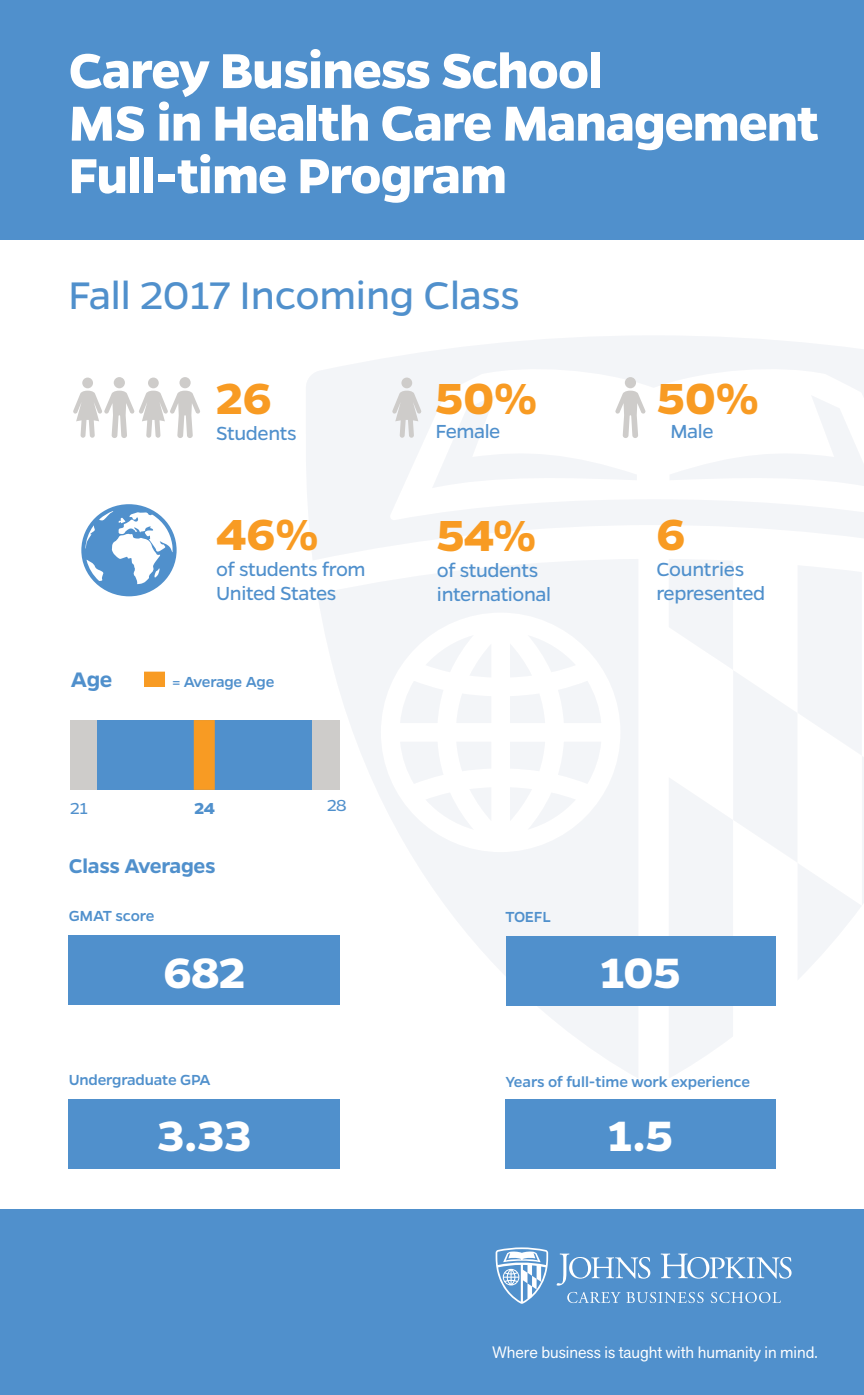
<style>
.page{position:relative;width:864px;height:1395px;background:#fff}
.page>*{position:absolute;margin:0;border:0;box-sizing:border-box;transform-origin:0 0}
.t1{font:700 55.5px/52.5px "Gentona";letter-spacing:-.02em;color:#fff}
.t2{font:700 49.2px "Gentona";color:#f89b23}
.t3{font:700 48px "Gentona";color:#fff}
.t4{font:43.5px "Gentona";letter-spacing:-.01em;color:#5090cc}
.t5{font:600 23.7px "Gentona";color:#5090cc}
.t6{font:600 22.5px "Gentona";letter-spacing:-.01em;color:#5090cc}
.t7{font:21.45px/24.3px "Gentona";letter-spacing:-.02em;color:#5090cc}
.t8{font:18px "Gentona";color:#5090cc}
.t9{font:700 18px "Gentona";color:#5090cc}
.t10{font:500 16.5px "Gentona";letter-spacing:-.01em;color:#5090cc}
.t11{font:16.35px "Akzid Grtsk Next";color:#fff}
</style>
<div class="page">
<div style="left:70px;top:720px;width:270px;height:70px;background:#ceccca"></div>
<div style="left:97px;top:720px;width:214px;height:70px;background:#5090cc"></div>
<div style="left:194px;top:720px;width:21px;height:70px;background:#f89b23"></div>
<div style="left:144px;top:672px;width:21px;height:15px;background:#f89b23"></div>
<div style="left:0;top:0;width:864px;height:240px;background:#5090cc"></div>
<svg style="left:669px;top:561px;width:195px;height:517px"></svg>
<svg style="left:318px;top:561px;width:320px;height:517px"></svg>
<svg style="left:306px;top:336px;width:558px;height:225px;fill:#f3f5f8"></svg>
<svg style="left:669px;top:395px;width:195px;height:93px"></svg>
<div style="left:0;top:1209px;width:864px;height:186px;background:#5090cc"></div>
<svg style="left:496px;top:1247px;width:52px;height:57px"></svg>
<svg style="left:557px;top:1254px;width:93px;height:32px"></svg>
<svg style="left:661px;top:1254px;width:131px;height:25px"></svg>
<svg style="left:567px;top:1292px;width:137px;height:11px"></svg>
<svg style="left:711px;top:1292px;width:70px;height:11px"></svg>
<div style="left:114px;top:377px;width:11px;height:11px;background:#ceccca;border-radius:50%"></div>
<div style="left:82px;top:378px;width:11px;height:10px;background:#ceccca;border-radius:50%"></div>
<div style="left:179px;top:377px;width:12px;height:11px;background:#ceccca;border-radius:50%"></div>
<svg style="left:73px;top:391px;width:127px;height:47px"></svg>
<div style="left:148px;top:378px;width:11px;height:10px;background:#ceccca;border-radius:50%"></div>
<svg style="left:392px;top:391px;width:30px;height:47px"></svg>
<div style="left:401px;top:378px;width:11px;height:10px;background:#ceccca;border-radius:50%"></div>
<svg style="left:432px;top:391px;width:214px;height:97px"></svg>
<div style="left:625px;top:377px;width:11px;height:11px;background:#ceccca;border-radius:50%"></div>
<svg style="left:81px;top:504px;width:96px;height:92px"></svg>
<div style="left:69px;top:935px;width:271px;height:70px;background:#5090cc"></div>
<div style="left:69px;top:1099px;width:271px;height:69px;background:#5090cc"></div>
<div style="left:507px;top:936px;width:269px;height:69px;background:#5090cc"></div>
<div style="left:506px;top:1099px;width:270px;height:69px;background:#5090cc"></div>
<p class="t1" style="left:69px;top:44px;width:752px">Carey Business School<br>MS in Health Care Management</p>
<p class="t1" style="left:69px;top:149px;width:440px">Full-time Program</p>
<p class="t4" style="left:68px;top:271px;width:453px">Fall 2017 Incoming Class</p>
<p class="t2" style="left:216px;top:370px;width:57px">26</p>
<p class="t7" style="left:216px;top:421px;width:82px">Students</p>
<p class="t2" style="left:216px;top:506px;width:104px">46%</p>
<p class="t7" style="left:216px;top:557px;width:151px">of students from<br>United States</p>
<p class="t5" style="left:71px;top:666px;width:43px">Age</p>
<p class="t10" style="left:172px;top:673px;width:104px">= Average Age</p>
<p class="t8" style="left:70px;top:799px;width:19px">21</p>
<p class="t9" style="left:194px;top:798px;width:22px">24</p>
<p class="t8" style="left:327px;top:795px;width:21px">28</p>
<p class="t6" style="left:69px;top:853px;width:148px">Class Averages</p>
<p class="t10" style="left:69px;top:907px;width:87px">GMAT score</p>
<p class="t3" style="left:163px;top:945px;width:83px">682</p>
<p class="t2" style="left:436px;top:370px;width:103px">50%</p>
<p class="t7" style="left:436px;top:419px;width:66px">Female</p>
<p class="t2" style="left:437px;top:507px;width:101px">54%</p>
<p class="t7" style="left:437px;top:558px;width:103px">of students</p>
<p class="t7" style="left:437px;top:582px;width:116px">international</p>
<p class="t10" style="left:506px;top:907px;width:47px">TOEFL</p>
<p class="t2" style="left:657px;top:370px;width:103px">50%</p>
<p class="t7" style="left:670px;top:419px;width:45px">Male</p>
<p class="t2" style="left:656px;top:506px;width:30px">6</p>
<p class="t7" style="left:656px;top:557px;width:110px">Countries represented</p>
<p class="t3" style="left:601px;top:945px;width:82px">105</p>
<p class="t10" style="left:69px;top:1070px;width:143px">Undergraduate GPA</p>
<p class="t3" style="left:157px;top:1109px;width:95px">3.33</p>
<p class="t10" style="left:506px;top:1072px;width:246px">Years of full-time work experience</p>
<p class="t3" style="left:608px;top:1109px;width:66px">1.5</p>
<p class="t11" style="left:493px;top:1342px;width:327px">Where business is taught with humanity in mind.</p>
</div>
